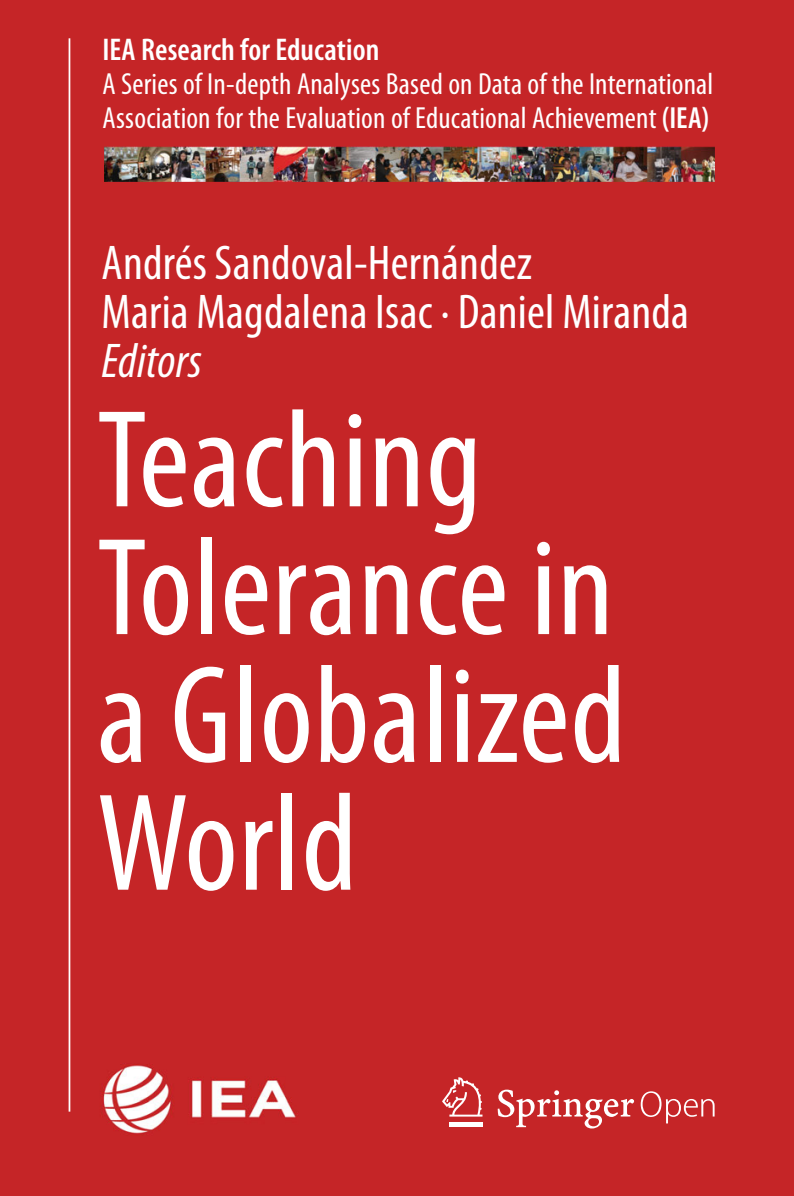
<style>
.page{position:relative;width:794px;height:1196px;background:#fff}
.page>*{position:absolute;margin:0;border:0;box-sizing:border-box;transform-origin:0 0}
.t1{font:condensed 140px/127.8px "Mwkjkt Myjjnh Kmgnqw Dkwbwg Myriad Pro";letter-spacing:.005em;color:#fff}
.t2{font:condensed 49px/49px "Mwkjkt Myjjnh Kmgnqw Dkwbwg Myriad Pro";letter-spacing:.005em;color:#fff}
.t3{font:italic condensed 49px "Hlwtdn Sqgkjj Ggwsdj Pqgxsj Myriad Pro";letter-spacing:.005em;color:#fff}
.t4{font:600 condensed 31.5px "Jbhsql Clnqlh Qxyfmr Nxhwfp Myriad Pro";letter-spacing:.005em;color:#fff}
.t5{font:condensed 30.62px/34.1px "Mwkjkt Myjjnh Kmgnqw Dkwbwg Myriad Pro";letter-spacing:.005em;color:#fff}
.s1{font-family:"Jbhsql Clnqlh Qxyfmr Nxhwfp Myriad Pro";font-weight:600}
</style>
<div class="page">
<div style="left:0;top:0;width:794px;height:1195px;background:#c52527"></div>
<hr style="left:69px;top:38px;width:1px;height:1073px;background:#fff">
<img style="left:104px;top:147px;width:610px;height:35px">
<svg style="left:442px;top:1077px;width:40px;height:39px"></svg>
<div style="left:449px;top:1122px;width:33px;height:5px;background:#fff"></div>
<svg style="left:498px;top:1089px;width:136px;height:39px"></svg>
<svg style="left:640px;top:1091px;width:74px;height:32px"></svg>
<img style="left:103px;top:1064px;width:194px;height:70px">
<p class="t4" style="left:102px;top:38px;width:278px">IEA Research for Education</p>
<p class="t5" style="left:102px;top:70px;width:612px">A Series of In-depth Analyses Based on Data of the International<br>Association for the Evaluation of Educational Achievement <span class="s1">(IEA)</span></p>
<h2 class="t2" style="left:102px;top:243px;width:589px">Andrés Sandoval-Hernández<br>Maria Magdalena Isac · Daniel Miranda</h2>
<h2 class="t3" style="left:102px;top:343px;width:102px">Editors</h2>
<h1 class="t1" style="left:97px;top:409px;width:530px">Teaching<br>Tolerance in a Globalized<br>World</h1>
</div>
